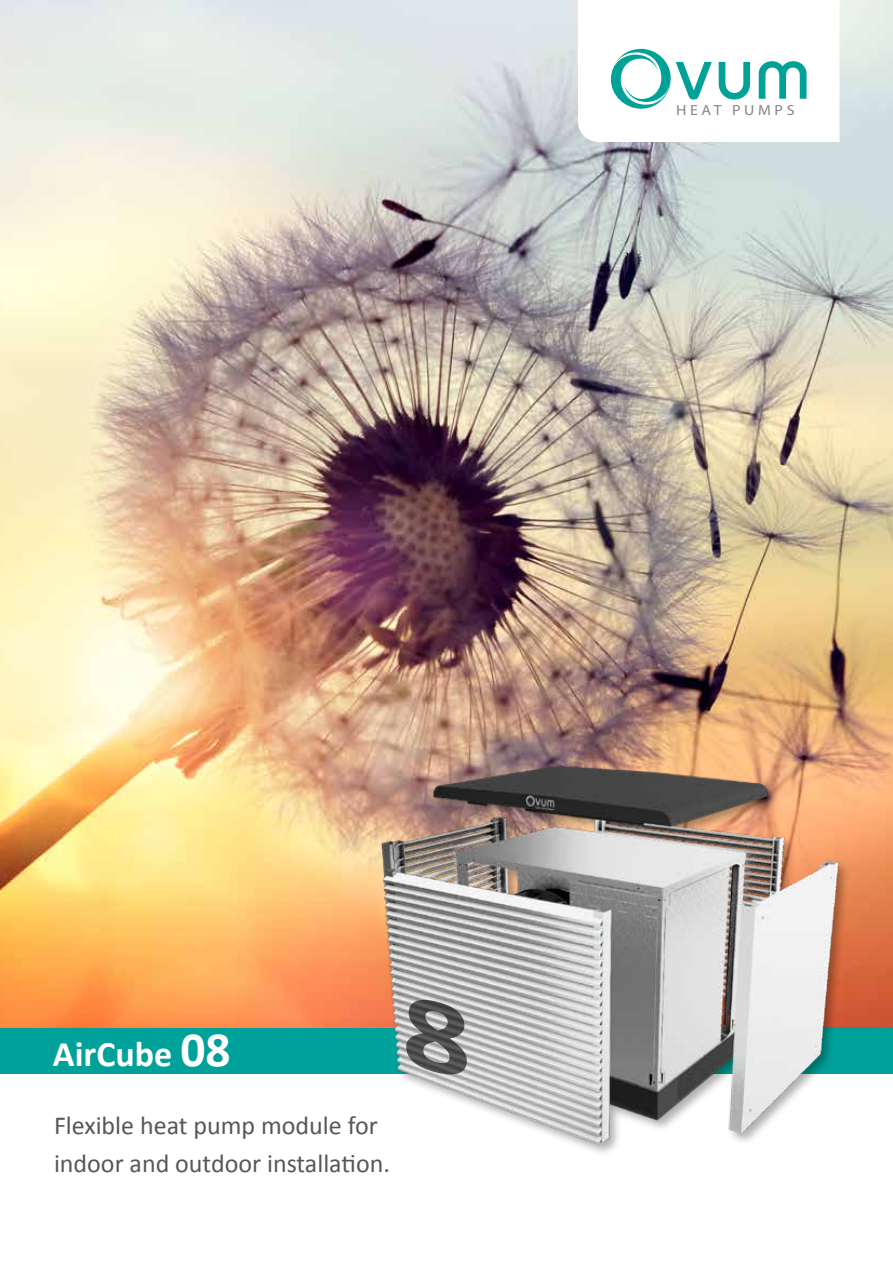
<style>
.page{position:relative;width:893px;height:1263px;background:#fff}
.page>*{position:absolute;margin:0;border:0;box-sizing:border-box;transform-origin:0 0}
.t1{font:700 36px "Calibri";color:#fff}
.t2{font:25.95px/38.2px "Calibri";color:#575756}
.t3{font:14.7px "Myriad Pro";letter-spacing:.23em;color:#878787;scale:1.08 1}
.s1{font-size:49.5px}
</style>
<div class="page">
<img style="left:0;top:0;width:893px;height:1028px">
<div style="left:0;top:1028px;width:893px;height:46px;background:#00a19a"></div>
<img style="left:332px;top:744px;width:526px;height:409px">
<svg style="left:578px;top:0;width:261px;height:142px"></svg>
<svg style="left:406px;top:994px;width:61px;height:86px;background:#c1c1c1"></svg>
<p class="t3" style="left:676px;top:101px;width:111px">HEAT PUMPS</p>
<h1 class="t1" style="left:53px;top:1031px;width:179px">AirCube <span class="s1">08</span></h1>
<p class="t2" style="left:54px;top:1106px;width:337px">Flexible heat pump module for indoor and outdoor installation.</p>
</div>
